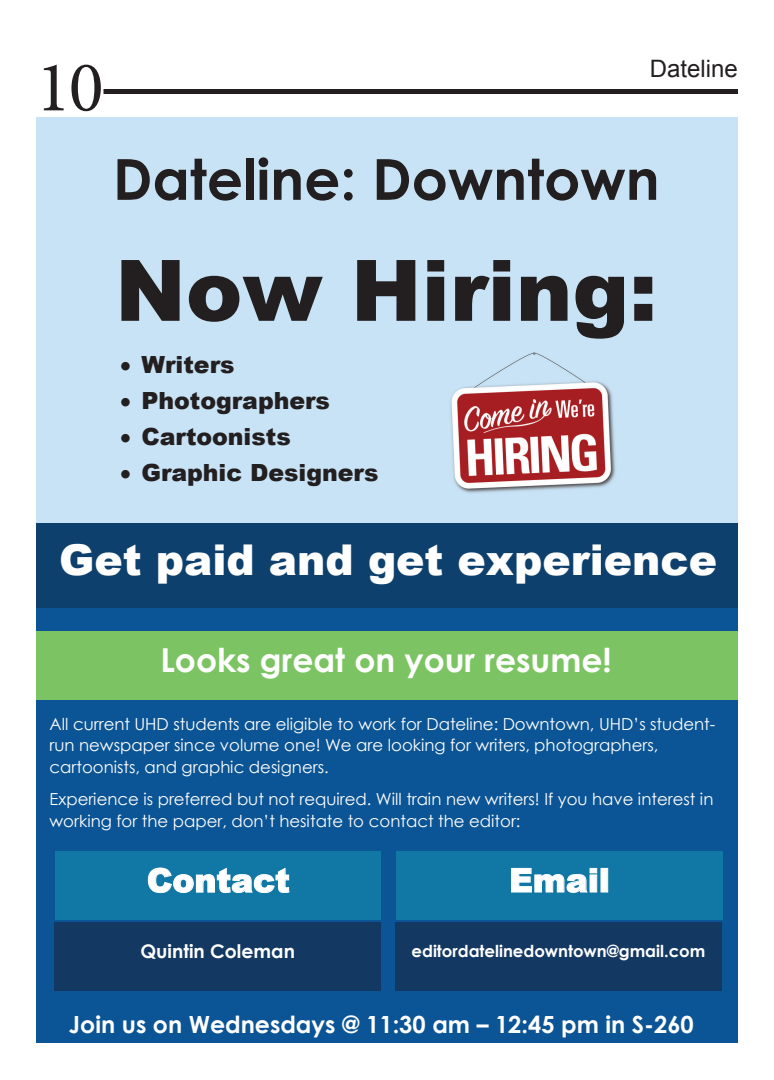
<style>
.page{position:relative;width:774px;height:1080px;background:#fff}
.page>*{position:absolute;margin:0;border:0;box-sizing:border-box;transform-origin:0 0}
.t1{font:900 84.9px "Arial";color:#231f20}
.t2{font:72px "Minion Pro";color:#231f20}
.t3{font:700 56.6px "Century Gothic";color:#231f20}
.t4{font:900 42.5px "Arial";color:#fff}
.t5{font:700 33px "Century Gothic";color:#fff}
.t6{font:900 33px "Arial";color:#fff}
.t7{font:24px "Arial";color:#231f20}
.t8{font:900 23.6px "Arial";color:#231f20}
.t9{font:700 23.6px "Century Gothic";color:#fff}
.t10{font:700 18.8px "Century Gothic";color:#fff}
.t11{font:16.6px/21.9px "Century Gothic";color:#fff}
.t12{font:700 16.6px "Century Gothic";color:#fff}
</style>
<div class="page">
<div style="left:104px;top:89px;width:634px;height:5px;background:#231f20"></div>
<div style="left:36px;top:117px;width:701px;height:926px;background:#c8e3f6"></div>
<div style="left:36px;top:608px;width:701px;height:435px;background:#0b5495"></div>
<img style="left:37px;top:699px;width:700px;height:1px">
<img style="left:54px;top:851px;width:17px;height:140px">
<img style="left:71px;top:990px;width:281px;height:1px">
<img style="left:422px;top:990px;width:281px;height:1px">
<div style="left:36px;top:631px;width:701px;height:68px;background:#7cc463"></div>
<div style="left:56px;top:851px;width:325px;height:69px;background:#1177a5"></div>
<svg style="left:147px;top:867px;width:143px;height:27px"></svg>
<div style="left:55px;top:922px;width:326px;height:68px;background:#133862"></div>
<div style="left:396px;top:851px;width:327px;height:69px;background:#1177a5"></div>
<svg style="left:511px;top:867px;width:87px;height:26px"></svg>
<div style="left:601px;top:868px;width:7px;height:24px;border:1px solid #fff"></div>
<div style="left:395px;top:922px;width:327px;height:68px;background:#133862"></div>
<div style="left:36px;top:523px;width:701px;height:84px;background:#0e406d"></div>
<img style="left:450px;top:352px;width:166px;height:141px">
<p class="t2" style="left:36px;top:39px;width:69px">10</p>
<p class="t7" style="left:650px;top:53px;width:90px">Dateline</p>
<p class="t3" style="left:113px;top:136px;width:548px">Dateline: Downtown</p>
<p class="t1" style="left:115px;top:229px;width:544px">Now Hiring:</p>
<p class="t8" style="left:120px;top:347px;width:116px">• Writers</p>
<p class="t8" style="left:120px;top:383px;width:211px">• Photographers</p>
<p class="t8" style="left:120px;top:419px;width:172px">• Cartoonists</p>
<p class="t8" style="left:120px;top:455px;width:260px">• Graphic Designers</p>
<p class="t4" style="left:59px;top:529px;width:660px">Get paid and get experience</p>
<p class="t5" style="left:160px;top:635px;width:453px">Looks great on your resume!</p>
<p class="t11" style="left:50px;top:712px;width:667px">All current UHD students are eligible to work for Dateline: Downtown, UHD’s student&shy;run newspaper since volume one! We are looking for writers, photographers, cartoonists, and graphic designers.</p>
<p class="t11" style="left:50px;top:787px;width:665px">Experience is preferred but not required. Will train new writers! If you have interest in working for the paper, don’t hesitate to contact the editor:</p>
<p class="t6" style="left:147px;top:856px;width:144px">Contact</p>
<p class="t6" style="left:509px;top:856px;width:102px">Email</p>
<p class="t10" style="left:140px;top:936px;width:156px">Quintin Coleman</p>
<p class="t12" style="left:411px;top:938px;width:295px">editordatelinedowntown@gmail.com</p>
<p class="t9" style="left:69px;top:1006px;width:626px">Join us on Wednesdays @ 11:30 am – 12:45 pm in S-260</p>
</div>
